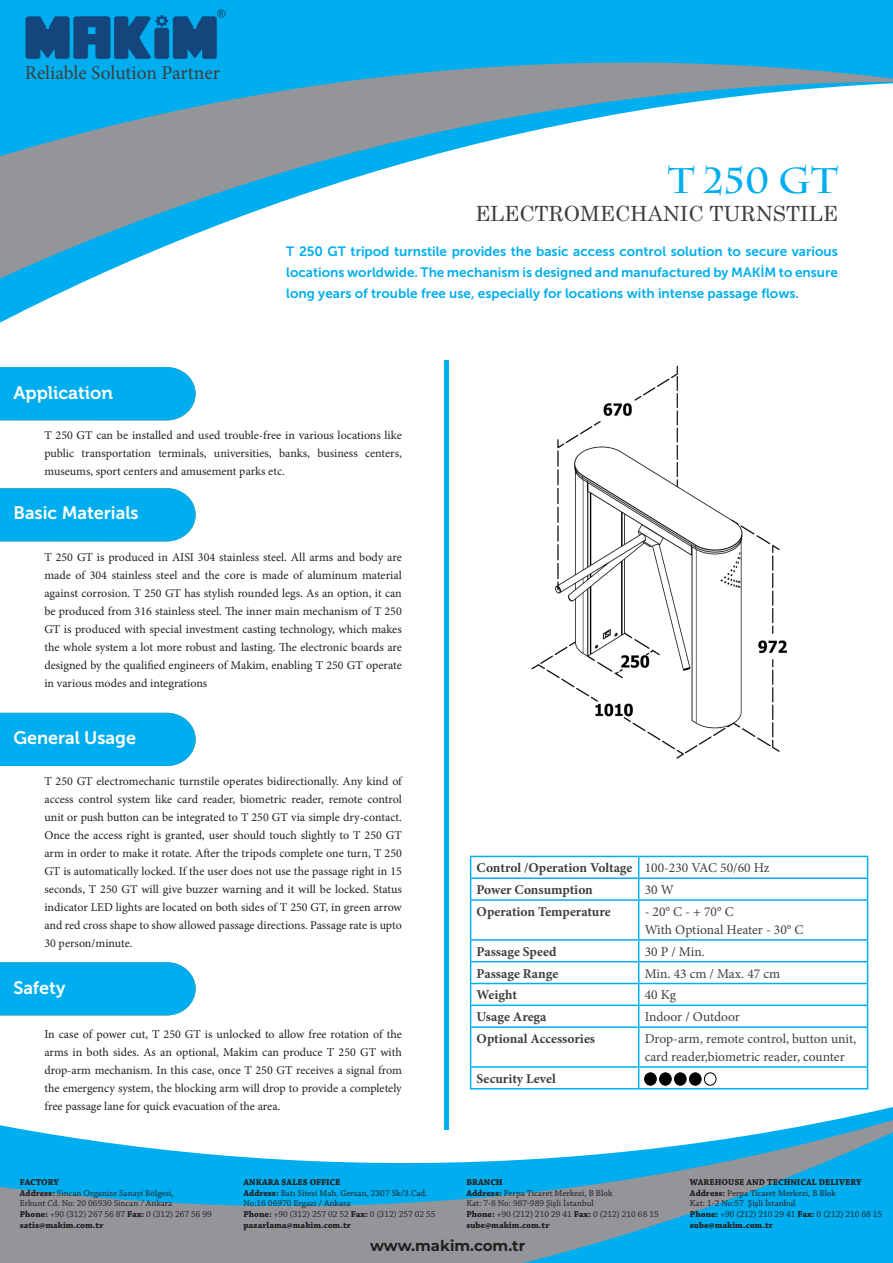
<style>
.page{position:relative;width:893px;height:1263px;background:#fff}
.page>*{position:absolute;margin:0;border:0;box-sizing:border-box;transform-origin:0 0}
.t1{font:700 36px "Charlemagne Std";color:#00aeef}
.t2{font:21px "Century Schoolbook";color:#3e3e3f}
.t3{font:19.5px "Minion Pro";color:#3e3e3f}
.t4{font:18px "Museo Sans 700";color:#fff}
.t5{font:18px "Museo 700";color:#fff}
.t6{font:700 15px "Montserrat";color:#231f20}
.t7{font:13.5px/21px "Museo Sans 700";color:#00aeef;text-align:justify}
.t8{font:13.5px/18px "Minion Pro";color:#3e3e3f}
.t9{font:700 13.5px "Minion Pro";color:#3e3e3f}
.Paragraf_Stili_1{font:12px/18px "Minion Pro";letter-spacing:-.005em;color:#231f20;text-align:justify}
.t10{font:9px/10.8px "Chaparral Pro";color:#231f20}
.t11{font:700 9px "Chaparral Pro";color:#231f20}
.s1{font-weight:700}
</style>
<div class="page">
<svg style="left:638px;top:857px;width:1px;height:42px"></svg>
<hr style="left:638px;top:901px;width:1px;height:38px;background:#00aeef">
<svg style="left:638px;top:941px;width:1px;height:85px"></svg>
<hr style="left:638px;top:1028px;width:1px;height:38px;background:#00aeef">
<svg style="left:470px;top:941px;width:1px;height:85px"></svg>
<svg style="left:867px;top:941px;width:1px;height:85px"></svg>
<hr style="left:470px;top:856px;width:169px;height:1px;background:#00aeef">
<svg style="left:470px;top:857px;width:1px;height:42px"></svg>
<hr style="left:639px;top:856px;width:229px;height:1px;background:#00aeef">
<svg style="left:867px;top:857px;width:1px;height:42px"></svg>
<hr style="left:470px;top:877px;width:169px;height:2px;background:#00aeef">
<hr style="left:639px;top:877px;width:229px;height:2px;background:#00aeef">
<hr style="left:470px;top:899px;width:169px;height:2px;background:#00aeef">
<hr style="left:470px;top:901px;width:1px;height:38px;background:#00aeef">
<hr style="left:639px;top:899px;width:229px;height:2px;background:#00aeef">
<hr style="left:867px;top:901px;width:1px;height:38px;background:#00aeef">
<hr style="left:470px;top:939px;width:169px;height:2px;background:#00aeef">
<hr style="left:639px;top:939px;width:229px;height:2px;background:#00aeef">
<hr style="left:470px;top:961px;width:169px;height:1px;background:#00aeef">
<hr style="left:639px;top:961px;width:229px;height:1px;background:#00aeef">
<hr style="left:470px;top:983px;width:169px;height:1px;background:#00aeef">
<hr style="left:639px;top:983px;width:229px;height:1px;background:#00aeef">
<hr style="left:470px;top:1004px;width:169px;height:2px;background:#00aeef">
<hr style="left:639px;top:1004px;width:229px;height:2px;background:#00aeef">
<hr style="left:470px;top:1026px;width:169px;height:2px;background:#00aeef">
<hr style="left:470px;top:1028px;width:1px;height:38px;background:#00aeef">
<hr style="left:639px;top:1026px;width:229px;height:2px;background:#00aeef">
<hr style="left:867px;top:1028px;width:1px;height:38px;background:#00aeef">
<hr style="left:470px;top:1066px;width:169px;height:2px;background:#00aeef">
<hr style="left:639px;top:1066px;width:229px;height:2px;background:#00aeef">
<div style="left:645px;top:1073px;width:11px;height:12px;background:#000001;border-radius:50%"></div>
<div style="left:644px;top:1072px;width:13px;height:13px;border:1px solid #000001;border-radius:50%"></div>
<div style="left:660px;top:1073px;width:11px;height:12px;background:#000001;border-radius:50%"></div>
<div style="left:659px;top:1072px;width:13px;height:13px;border:1px solid #000001;border-radius:50%"></div>
<div style="left:689px;top:1073px;width:12px;height:12px;background:#000001;border-radius:50%"></div>
<div style="left:689px;top:1072px;width:12px;height:13px;border:1px solid #000001;border-radius:50%"></div>
<div style="left:674px;top:1073px;width:12px;height:12px;background:#000001;border-radius:50%"></div>
<div style="left:674px;top:1072px;width:12px;height:13px;border:1px solid #000001;border-radius:50%"></div>
<div style="left:704px;top:1072px;width:12px;height:13px;border:1px solid #000001;border-radius:50%"></div>
<img style="left:532px;top:365px;width:255px;height:393px">
<svg style="left:0;top:186px;width:329px;height:124px"></svg>
<svg style="left:0;top:0;width:893px;height:186px"></svg>
<div style="left:0;top:367px;width:196px;height:53px;background:#00aeef"></div>
<div style="left:444px;top:360px;width:5px;height:770px;background:#00aeef"></div>
<svg style="left:0;top:1088px;width:893px;height:175px"></svg>
<img style="left:23px;top:7px;width:204px;height:55px">
<div style="left:0;top:488px;width:196px;height:53px;background:#00aeef"></div>
<div style="left:0;top:713px;width:196px;height:53px;background:#00aeef"></div>
<div style="left:0;top:962px;width:196px;height:53px;background:#00aeef"></div>
<p class="t3" style="left:25px;top:60px;width:197px">Reliable Solution Partner</p>
<p class="t1" style="left:668px;top:159px;width:172px">T 250 GT</p>
<p class="t2" style="left:475px;top:196px;width:364px">ELECTROMECHANIC TURNSTILE</p>
<p class="t7" style="left:286px;top:240px;width:553px">T 250 GT tripod turnstile provides the basic access control solution to secure various locations worldwide. The mechanism is designed and manufactured by MAKİM to ensure long years of trouble free use, especially for locations with intense passage flows.</p>
<p class="t5" style="left:13px;top:383px;width:101px">Application</p>
<p class="Paragraf_Stili_1" style="left:44px;top:426px;width:359px">T 250 GT can be installed and used trouble-free in various locations like public transportation terminals, universities, banks, business centers, museums, sport centers and amusement parks etc.</p>
<p class="t4" style="left:13px;top:502px;width:127px">Basic Materials</p>
<p class="Paragraf_Stili_1" style="left:44px;top:548px;width:359px">T 250 GT is produced in AISI 304 stainless steel. All arms and body are made of 304 stainless steel and the core is made of aluminum material against corrosion. T 250 GT has stylish rounded legs. As an option, it can be produced from 316 stainless steel. The inner main mechanism of T 250<br>GT is produced with special investment casting technology, which makes the whole system a lot more robust and lasting. The electronic boards are designed by the qualified engineers of Makim, enabling T 250 GT operate in various modes and integrations</p>
<p class="t4" style="left:13px;top:728px;width:124px">General Usage</p>
<p class="Paragraf_Stili_1" style="left:44px;top:772px;width:359px">T 250 GT electromechanic turnstile operates bidirectionally. Any kind of access control system like card reader, biometric reader, remote control unit or push button can be integrated to T 250 GT via simple dry-contact.<br>Once the access right is granted, user should touch slightly to T 250 GT arm in order to make it rotate. After the tripods complete one turn, T 250<br>GT is automatically locked. If the user does not use the passage right in 15 seconds, T 250 GT will give buzzer warning and it will be locked. Status indicator LED lights are located on both sides of T 250 GT, in green arrow and red cross shape to show allowed passage directions. Passage rate is upto 30 person/minute.</p>
<p class="t4" style="left:13px;top:977px;width:53px">Safety</p>
<p class="Paragraf_Stili_1" style="left:44px;top:1025px;width:359px">In case of power cut, T 250 GT is unlocked to allow free rotation of the arms in both sides. As an optional, Makim can produce T 250 GT with drop-arm mechanism. In this case, once T 250 GT receives a signal from the emergency system, the blocking arm will drop to provide a completely free passage lane for quick evacuation of the area.</p>
<p class="t11" style="left:20px;top:1177px;width:41px">FACTORY</p>
<p class="t10" style="left:20px;top:1188px;width:156px"><span class="s1">Address:</span> Sincan Organize Sanayi Bölgesi,</p>
<p class="t10" style="left:20px;top:1198px;width:154px">Erkunt Cd. No: 20 06930 Sincan / Ankara</p>
<p class="t10" style="left:20px;top:1209px;width:194px"><span class="s1">Phone:</span> +90 (312) 267 56 87 <span class="s1">Fax:</span> 0 (312) 267 56 99</p>
<p class="t11" style="left:20px;top:1220px;width:85px">satis@makim.com.tr</p>
<p class="t11" style="left:243px;top:1177px;width:98px">ANKARA SALES OFFICE</p>
<p class="t10" style="left:243px;top:1188px;width:185px"><span class="s1">Address:</span> Batı Sitesi Mah. Gersan, 2307 Sk/3.Cad.<br>No:16 06970 Ergazi / Ankara</p>
<p class="t10" style="left:243px;top:1209px;width:194px"><span class="s1">Phone:</span> +90 (312) 257 02 52 <span class="s1">Fax:</span> 0 (312) 257 02 55</p>
<p class="t11" style="left:243px;top:1220px;width:109px">pazarlama@makim.com.tr</p>
<p class="t9" style="left:477px;top:858px;width:157px">Control /Operation Voltage</p>
<p class="t8" style="left:645px;top:859px;width:126px">100-230 VAC 50/60 Hz</p>
<p class="t9" style="left:477px;top:880px;width:118px">Power Consumption</p>
<p class="t8" style="left:645px;top:881px;width:31px">30 W</p>
<p class="t9" style="left:477px;top:902px;width:136px">Operation Temperature</p>
<p class="t8" style="left:645px;top:903px;width:160px">- 20° C - + 70° C<br>With Optional Heater - 30° C</p>
<p class="t9" style="left:477px;top:942px;width:81px">Passage Speed</p>
<p class="t8" style="left:645px;top:942px;width:62px">30 P / Min.</p>
<p class="t9" style="left:477px;top:964px;width:83px">Passage Range</p>
<p class="t8" style="left:645px;top:964px;width:137px">Min. 43 cm / Max. 47 cm</p>
<p class="t9" style="left:477px;top:985px;width:42px">Weight</p>
<p class="t8" style="left:645px;top:986px;width:33px">40 Kg</p>
<p class="t9" style="left:477px;top:1007px;width:71px">Usage Arega</p>
<p class="t8" style="left:645px;top:1008px;width:97px">Indoor / Outdoor</p>
<p class="t9" style="left:477px;top:1029px;width:120px">Optional Accessories</p>
<p class="t8" style="left:645px;top:1030px;width:213px">Drop-arm, remote control, button unit, card reader,biometric reader, counter</p>
<p class="t9" style="left:477px;top:1069px;width:81px">Security Level</p>
<p class="t11" style="left:466px;top:1177px;width:38px">BRANCH</p>
<p class="t10" style="left:466px;top:1188px;width:148px"><span class="s1">Address:</span> Perpa Ticaret Merkezi, B Blok<br>Kat: 7-8 No: 987-989 Şişli İstanbul</p>
<p class="t10" style="left:466px;top:1209px;width:194px"><span class="s1">Phone:</span> +90 (212) 210 29 41 <span class="s1">Fax:</span> 0 (212) 210 68 15</p>
<p class="t11" style="left:466px;top:1220px;width:85px">sube@makim.com.tr</p>
<p class="t11" style="left:690px;top:1177px;width:173px">WAREHOUSE AND TECHNICAL DELIVERY</p>
<p class="t10" style="left:690px;top:1188px;width:148px"><span class="s1">Address:</span> Perpa Ticaret Merkezi, B Blok<br>Kat: 1-2 No:57 Şişli İstanbul</p>
<p class="t10" style="left:690px;top:1209px;width:194px"><span class="s1">Phone:</span> +90 (212) 210 29 41 <span class="s1">Fax:</span> 0 (212) 210 68 15</p>
<p class="t11" style="left:690px;top:1220px;width:85px">sube@makim.com.tr</p>
<p class="t6" style="left:370px;top:1235px;width:157px">www.makim.com.tr</p>
</div>
